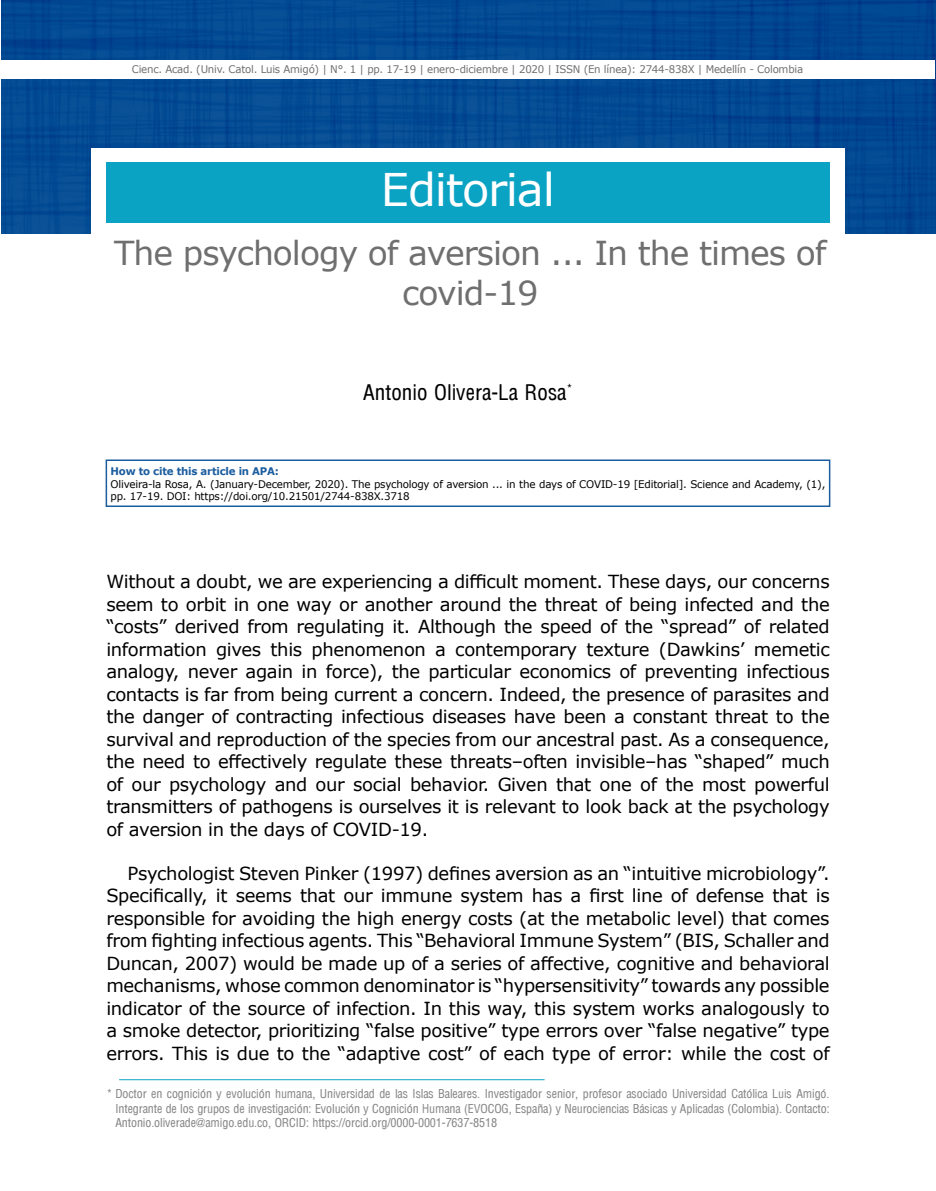
<style>
.page{position:relative;width:936px;height:1191px;background:#fff}
.page>*{position:absolute;margin:0;border:0;box-sizing:border-box;transform-origin:0 0}
.t1{font:45px "Verdana";letter-spacing:-.03em;color:#fff}
.t2{font:33px/39.6px "Verdana";letter-spacing:-.03em;color:#706f6f;text-align:center}
.t3{font:21px "Arena Condensed";color:#000}
.t4{font:18px/22.5px "Verdana";letter-spacing:-.02em;color:#000;text-align:justify}
.t5{font:12px/14.4px "Arena Condensed";letter-spacing:-.01em;color:#878787;text-align:justify}
.t6{font:10.5px/12.6px "Verdana";letter-spacing:-.02em;color:#000}
.t7{font:10.5px "Verdana";letter-spacing:-.02em;color:#706f6f}
.t8{font:700 10.5px "Verdana";letter-spacing:-.02em;color:#1b5d9e}
</style>
<div class="page">
<img style="left:1px;top:0;width:934px;height:234px">
<div style="left:91px;top:149px;width:753px;height:120px;background:#fff"></div>
<div style="left:106px;top:162px;width:723px;height:60px;background:#0aa3c4"></div>
<div style="left:106px;top:459px;width:724px;height:48px;border:2px solid #1b5d9e"></div>
<hr style="left:119px;top:1079px;width:425px;height:1px;background:#0aa3c4">
<div style="left:0;top:61px;width:934px;height:18px;background:#fff"></div>
<p class="t7" style="left:132px;top:62px;width:673px">Cienc. Acad. (Univ. Catol. Luis Amigó) | N°. 1 | pp. 17-19 | enero-diciembre | 2020 | ISSN (En línea): 2744-838X | Medellín - Colombia</p>
<h1 class="t1" style="left:381px;top:159px;width:175px">Editorial</h1>
<h2 class="t2" style="left:114px;top:233px;width:713px">The psychology of aversion ... In the times of covid-19</h2>
<p class="t3" style="left:363px;top:381px;width:211px">Antonio Olivera-La Rosa<sup>*</sup></p>
<p class="t8" style="left:111px;top:464px;width:170px">How to cite this article in APA:</p>
<p class="t6" style="left:111px;top:477px;width:716px">Oliveira-la Rosa, A. (January-December, 2020). The psychology of aversion ... in the days of COVID-19 [Editorial]. Science and Academy, (1), pp. 17-19. DOI: https://doi.org/10.21501/2744-838X.3718</p>
<p class="t4" style="left:106px;top:570px;width:725px">Without a doubt, we are experiencing a difficult moment. These days, our concerns seem to orbit in one way or another around the threat of being infected and the “costs” derived from regulating it. Although the speed of the “spread” of related information gives this phenomenon a contemporary texture (Dawkins’ memetic analogy, never again in force), the particular economics of preventing infectious contacts is far from being current a concern. Indeed, the presence of parasites and the danger of contracting infectious diseases have been a constant threat to the survival and reproduction of the species from our ancestral past. As a consequence, the need to effectively regulate these threats–often invisible–has “shaped” much of our psychology and our social behavior. Given that one of the most powerful transmitters of pathogens is ourselves it is relevant to look back at the psychology of aversion in the days of COVID-19.</p>
<p class="t4" style="left:106px;top:861px;width:725px;text-indent:21px">Psychologist Steven Pinker (1997) defines aversion as an “intuitive microbiology”.<br>Specifically, it seems that our immune system has a first line of defense that is responsible for avoiding the high energy costs (at the metabolic level) that comes from fighting infectious agents. This “Behavioral Immune System” (BIS, Schaller and Duncan, 2007) would be made up of a series of affective, cognitive and behavioral mechanisms, whose common denominator is “hypersensitivity” towards any possible indicator of the source of infection. In this way, this system works analogously to a smoke detector, prioritizing “false positive” type errors over “false negative” type errors. This is due to the “adaptive cost” of each type of error: while the cost of</p>
<p class="t5" style="left:115px;top:1087px;width:715px;text-indent:-9px">* Doctor en cognición y evolución humana, Universidad de las Islas Baleares. Investigador senior, profesor asociado Universidad Católica Luis Amigó.<br>Integrante de los grupos de investigación: Evolución y Cognición Humana (EVOCOG, España) y Neurociencias Básicas y Aplicadas (Colombia). Contacto:<br>Antonio.oliverade@amigo.edu.co, ORCID: https://orcid.org/0000-0001-7637-8518</p>
</div>
